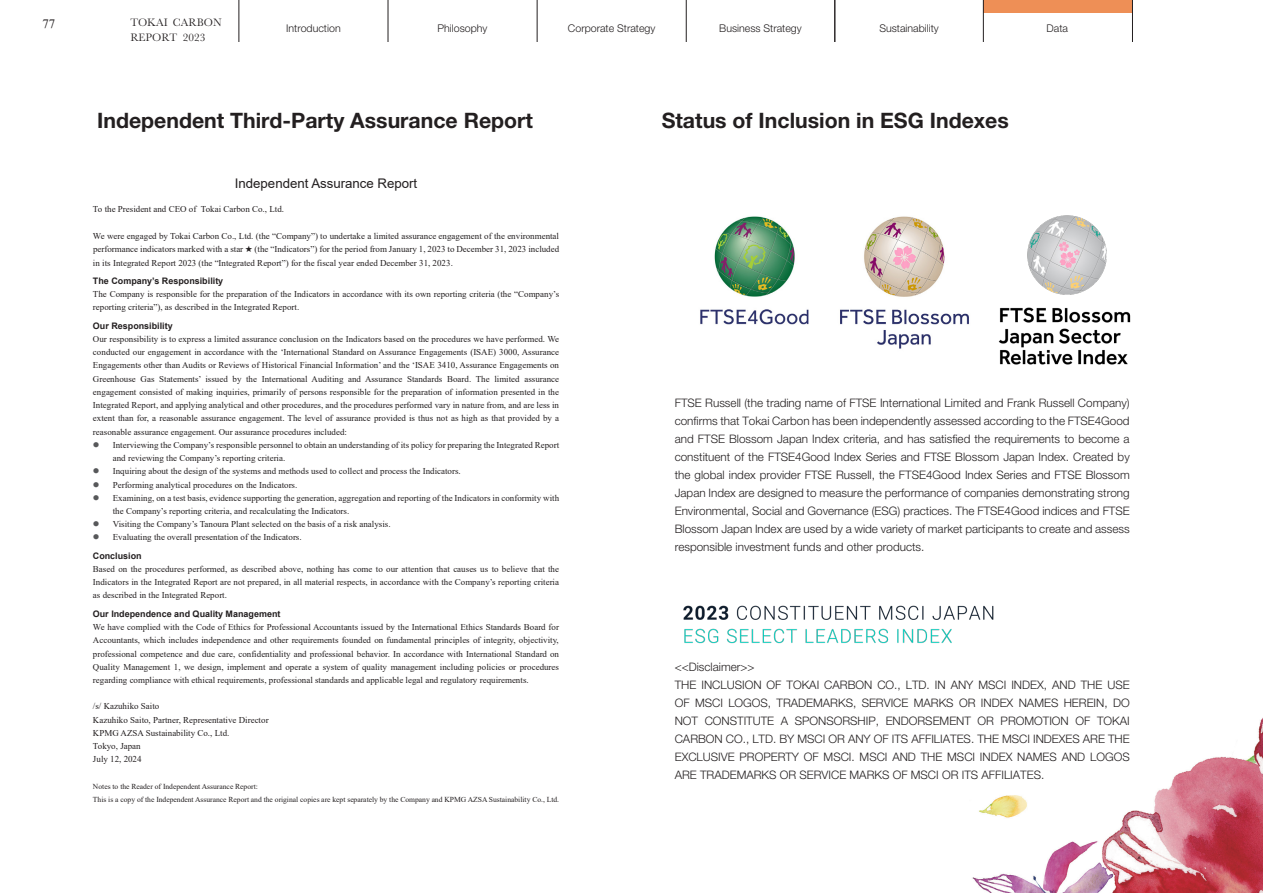
<style>
.page{position:relative;width:1263px;height:893px;background:#fff}
.page>*{position:absolute;margin:0;border:0;box-sizing:border-box;transform-origin:0 0}
.t1{font:700 21.3px "Helvetica Neue LT Std";color:#231f20}
.t2{font:13.2px "Arial";color:#231f20}
.t3{font:12.75px "Times New Roman";color:#231f20}
.t4{font:300 11.7px/18px "Helvetica Neue LT Std";color:#231f20}
.t5{font:300 10.65px "Helvetica Neue LT Std";color:#231f20}
.t6{font:10.65px/14.9px "Ro Baskerville";color:#231f20}
.t7{font:9px/13.2px "Times New Roman";color:#231f20;text-align:justify}
.t8{font:700 9px "Arial";color:#231f20}
.t9{font:7.65px/13.2px "Times New Roman";color:#231f20}
.s1{color:#57585a}
</style>
<div class="page">
<img style="left:972px;top:13px;width:291px;height:880px">
<img style="left:700px;top:216px;width:109px;height:109px">
<img style="left:840px;top:190px;width:157px;height:185px">
<img style="left:683px;top:584px;width:341px;height:83px">
<img style="left:998px;top:187px;width:120px;height:81px">
<img style="left:992px;top:268px;width:155px;height:137px">
<div style="left:983px;top:0;width:149px;height:13px;background:#ee8f56"></div>
<hr style="left:239px;top:0;width:1px;height:42px;background:#231f20">
<hr style="left:388px;top:0;width:1px;height:42px;background:#231f20">
<hr style="left:834px;top:0;width:1px;height:42px;background:#231f20">
<hr style="left:686px;top:0;width:1px;height:42px;background:#231f20">
<hr style="left:537px;top:0;width:1px;height:42px;background:#231f20">
<hr style="left:983px;top:0;width:1px;height:42px;background:#231f20">
<hr style="left:1132px;top:0;width:1px;height:42px;background:#231f20">
<h3 class="t3" style="left:43px;top:14px;width:14px">77</h3>
<p class="t6" style="left:130px;top:15px;width:93px">TOKAI CARBON<br>REPORT 2023</p>
<p class="t5" style="left:286px;top:22px;width:56px">Introduction</p>
<p class="t5" style="left:438px;top:22px;width:52px">Philosophy</p>
<p class="t5" style="left:568px;top:22px;width:89px">Corporate Strategy</p>
<p class="t5" style="left:719px;top:22px;width:84px">Business Strategy</p>
<p class="t5" style="left:879px;top:22px;width:61px">Sustainability</p>
<p class="t5" style="left:1046px;top:22px;width:23px">Data</p>
<h1 class="t1" style="left:97px;top:107px;width:437px">Independent Third-Party Assurance Report</h1>
<h1 class="t1" style="left:662px;top:107px;width:349px">Status of Inclusion in ESG Indexes</h1>
<h2 class="t2" style="left:235px;top:174px;width:184px">Independent Assurance Report</h2>
<p class="t7" style="left:93px;top:202px;width:193px">To the President and CEO of Tokai Carbon Co., Ltd.</p>
<p class="t7" style="left:93px;top:229px;width:468px">We were engaged by Tokai Carbon Co., Ltd. (the “Company”) to undertake a limited assurance engagement of the environmental performance indicators marked with a star ★ (the “Indicators”) for the period from January 1, 2023 to December 31, 2023 included in its Integrated Report 2023 (the “Integrated Report”) for the fiscal year ended December 31, 2023.</p>
<p class="t8" style="left:93px;top:274px;width:132px">The Company’s Responsibility</p>
<p class="t7" style="left:93px;top:287px;width:468px">The Company is responsible for the preparation of the Indicators in accordance with its own reporting criteria (the “Company’s reporting criteria”), as described in the Integrated Report.</p>
<p class="t8" style="left:93px;top:319px;width:81px">Our Responsibility</p>
<p class="t7" style="left:93px;top:332px;width:468px">Our responsibility is to express a limited assurance conclusion on the Indicators based on the procedures we have performed. We conducted our engagement in accordance with the ‘International Standard on Assurance Engagements (ISAE) 3000, Assurance Engagements other than Audits or Reviews of Historical Financial Information’ and the ‘ISAE 3410, Assurance Engagements on Greenhouse Gas Statements’ issued by the International Auditing and Assurance Standards Board. The limited assurance engagement consisted of making inquiries, primarily of persons responsible for the preparation of information presented in the Integrated Report, and applying analytical and other procedures, and the procedures performed vary in nature from, and are less in extent than for, a reasonable assurance engagement. The level of assurance provided is thus not as high as that provided by a reasonable assurance engagement. Our assurance procedures included:</p>
<p class="t7" style="left:113px;top:438px;width:448px;text-indent:-20px"><span class="s1">●</span> Interviewing the Company’s responsible personnel to obtain an understanding of its policy for preparing the Integrated Report and reviewing the Company’s reporting criteria.</p>
<p class="t7" style="left:93px;top:464px;width:369px"><span class="s1">●</span> Inquiring about the design of the systems and methods used to collect and process the Indicators.</p>
<p class="t7" style="left:93px;top:478px;width:206px"><span class="s1">●</span> Performing analytical procedures on the Indicators.</p>
<p class="t7" style="left:113px;top:491px;width:448px;text-indent:-20px"><span class="s1">●</span> Examining, on a test basis, evidence supporting the generation, aggregation and reporting of the Indicators in conformity with the Company’s reporting criteria, and recalculating the Indicators.</p>
<p class="t7" style="left:93px;top:517px;width:299px"><span class="s1">●</span> Visiting the Company’s Tanoura Plant selected on the basis of a risk analysis.</p>
<p class="t7" style="left:93px;top:530px;width:210px"><span class="s1">●</span> Evaluating the overall presentation of the Indicators.</p>
<p class="t8" style="left:93px;top:549px;width:50px">Conclusion</p>
<p class="t7" style="left:93px;top:562px;width:468px">Based on the procedures performed, as described above, nothing has come to our attention that causes us to believe that the Indicators in the Integrated Report are not prepared, in all material respects, in accordance with the Company’s reporting criteria as described in the Integrated Report.</p>
<p class="t8" style="left:93px;top:607px;width:189px">Our Independence and Quality Management</p>
<p class="t7" style="left:93px;top:620px;width:468px">We have complied with the Code of Ethics for Professional Accountants issued by the International Ethics Standards Board for Accountants, which includes independence and other requirements founded on fundamental principles of integrity, objectivity, professional competence and due care, confidentiality and professional behavior. In accordance with International Standard on Quality Management 1, we design, implement and operate a system of quality management including policies or procedures regarding compliance with ethical requirements, professional standards and applicable legal and regulatory requirements.</p>
<p class="t7" style="left:93px;top:699px;width:177px;text-align:left">/s/ Kazuhiko Saito<br>Kazuhiko Saito, Partner, Representative Director<br>KPMG AZSA Sustainability Co., Ltd.<br>Tokyo, Japan<br>July 12, 2024</p>
<p class="t9" style="left:93px;top:779px;width:468px">Notes to the Reader of Independent Assurance Report:<br>This is a copy of the Independent Assurance Report and the original copies are kept separately by the Company and KPMG AZSA Sustainability Co., Ltd.</p>
<p class="t4" style="left:675px;top:393px;width:456px;text-align:justify">FTSE Russell (the trading name of FTSE International Limited and Frank Russell Company) confirms that Tokai Carbon has been independently assessed according to the FTSE4Good and FTSE Blossom Japan Index criteria, and has satisfied the requirements to become a constituent of the FTSE4Good Index Series and FTSE Blossom Japan Index. Created by the global index provider FTSE Russell, the FTSE4Good Index Series and FTSE Blossom Japan Index are designed to measure the performance of companies demonstrating strong Environmental, Social and Governance (ESG) practices. The FTSE4Good indices and FTSE Blossom Japan Index are used by a wide variety of market participants to create and assess responsible investment funds and other products.</p>
<p class="t4" style="left:675px;top:657px;width:456px">&lt;&lt;Disclaimer&gt;&gt;<br>THE INCLUSION OF TOKAI CARBON CO., LTD. IN ANY MSCI INDEX, AND THE USE OF MSCI LOGOS, TRADEMARKS, SERVICE MARKS OR INDEX NAMES HEREIN, DO NOT CONSTITUTE A SPONSORSHIP, ENDORSEMENT OR PROMOTION OF TOKAI CARBON CO., LTD. BY MSCI OR ANY OF ITS AFFILIATES. THE MSCI INDEXES ARE THE EXCLUSIVE PROPERTY OF MSCI. MSCI AND THE MSCI INDEX NAMES AND LOGOS ARE TRADEMARKS OR SERVICE MARKS OF MSCI OR ITS AFFILIATES.</p>
</div>
